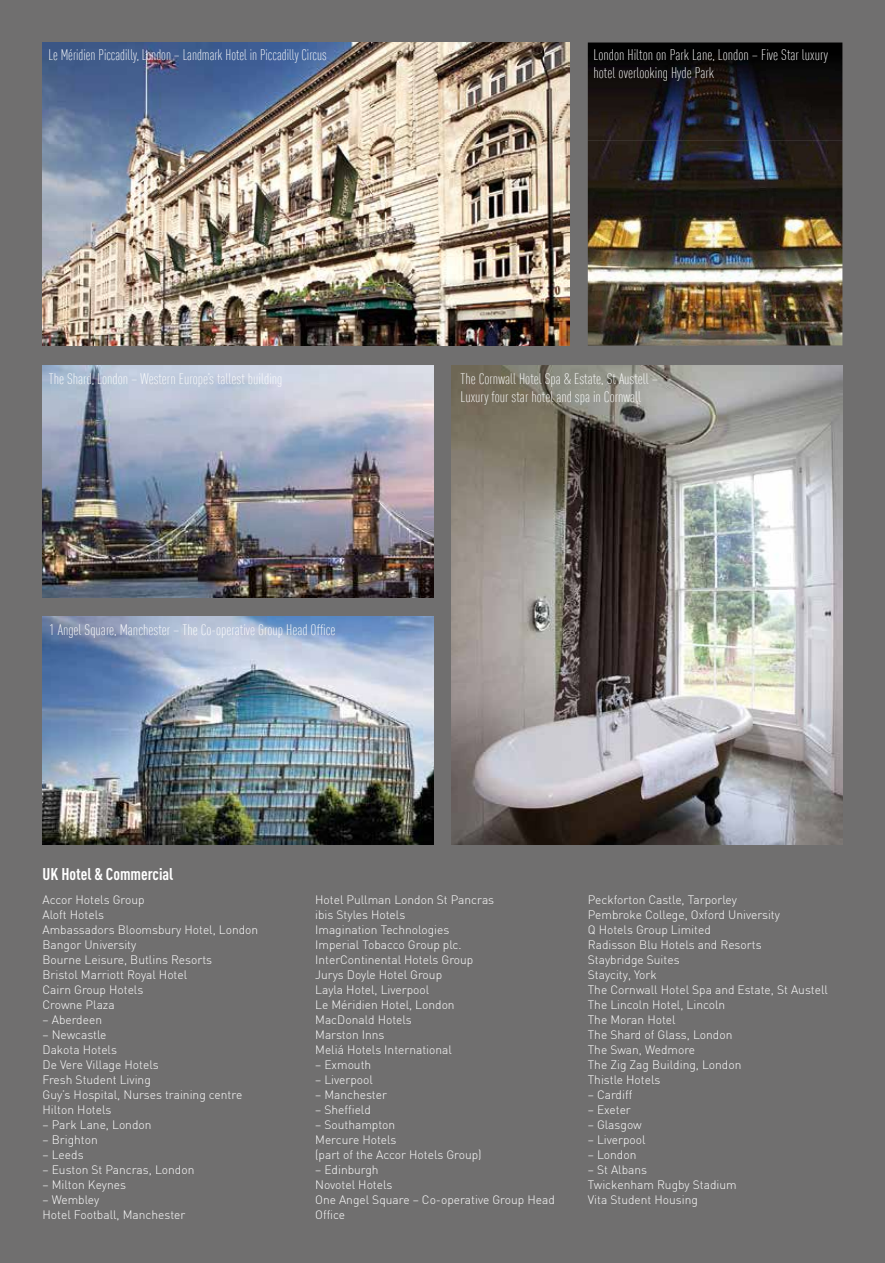
<style>
.page{position:relative;width:885px;height:1263px;background:#fff}
.page>*{position:absolute;margin:0;border:0;box-sizing:border-box;transform-origin:0 0}
.t1{font:700 16.8px "DIN Cond";color:#fff}
.t2{font:300 condensed 15px/18px "DIN Offc";color:#fff}
.t3{font:300 condensed 15px "DIN Offc";color:#fff;scale:.94 1}
.t4{font:300 12px/15px "DIN";color:#fff}
</style>
<div class="page">
<div style="left:0;top:0;width:884px;height:1263px;background:#706f6f"></div>
<img style="left:43px;top:366px;width:390px;height:231px">
<img style="left:43px;top:43px;width:526px;height:302px">
<img style="left:587px;top:140px;width:255px;height:205px">
<img style="left:451px;top:366px;width:391px;height:478px">
<img style="left:43px;top:617px;width:390px;height:227px">
<img style="left:587px;top:43px;width:255px;height:97px">
<p class="t3" style="left:49px;top:46px;width:297px">Le Méridien Piccadilly, London – Landmark Hotel in Piccadilly Circus</p>
<p class="t2" style="left:593px;top:46px;width:236px">London Hilton on Park Lane, London – Five Star luxury hotel overlooking Hyde Park</p>
<p class="t2" style="left:49px;top:369px;width:235px">The Shard, London – Western Europe’s tallest building</p>
<p class="t2" style="left:460px;top:369px;width:199px">The Cornwall Hotel Spa &amp; Estate, St Austell –<br>Luxury four star hotel and spa in Cornwall</p>
<p class="t2" style="left:50px;top:620px;width:287px">1 Angel Square, Manchester – The Co-operative Group Head Office</p>
<h1 class="t1" style="left:43px;top:863px;width:132px">UK Hotel &amp; Commercial</h1>
<p class="t4" style="left:43px;top:892px;width:217px">Accor Hotels Group<br>Aloft Hotels<br>Ambassadors Bloomsbury Hotel, London<br>Bangor University<br>Bourne Leisure, Butlins Resorts<br>Bristol Marriott Royal Hotel<br>Cairn Group Hotels<br>Crowne Plaza</p>
<p class="t4" style="left:43px;top:1012px;width:61px">– Aberdeen</p>
<p class="t4" style="left:43px;top:1027px;width:201px">– Newcastle<br>Dakota Hotels<br>De Vere Village Hotels<br>Fresh Student Living<br>Guy’s Hospital, Nurses training centre<br>Hilton Hotels</p>
<p class="t4" style="left:43px;top:1117px;width:110px">– Park Lane, London</p>
<p class="t4" style="left:43px;top:1132px;width:57px">– Brighton</p>
<p class="t4" style="left:43px;top:1147px;width:43px">– Leeds</p>
<p class="t4" style="left:43px;top:1162px;width:153px">– Euston St Pancras, London</p>
<p class="t4" style="left:43px;top:1177px;width:85px">– Milton Keynes</p>
<p class="t4" style="left:43px;top:1192px;width:144px">– Wembley<br>Hotel Football, Manchester</p>
<p class="t4" style="left:315px;top:892px;width:180px">Hotel Pullman London St Pancras ibis Styles Hotels<br>Imagination Technologies<br>Imperial Tobacco Group plc.<br>InterContinental Hotels Group<br>Jurys Doyle Hotel Group<br>Layla Hotel, Liverpool<br>Le Méridien Hotel, London<br>MacDonald Hotels<br>Marston Inns<br>Meliá Hotels International</p>
<p class="t4" style="left:315px;top:1057px;width:58px">– Exmouth</p>
<p class="t4" style="left:315px;top:1072px;width:59px">– Liverpool</p>
<p class="t4" style="left:315px;top:1087px;width:73px">– Manchester</p>
<p class="t4" style="left:315px;top:1102px;width:57px">– Sheffield</p>
<p class="t4" style="left:315px;top:1117px;width:168px">– Southampton<br>Mercure Hotels<br>(part of the Accor Hotels Group)</p>
<p class="t4" style="left:315px;top:1162px;width:241px">– Edinburgh<br>Novotel Hotels<br>One Angel Square – Co-operative Group Head<br>Office</p>
<p class="t4" style="left:587px;top:892px;width:241px">Peckforton Castle, Tarporley<br>Pembroke College, Oxford University<br>Q Hotels Group Limited<br>Radisson Blu Hotels and Resorts<br>Staybridge Suites<br>Staycity, York<br>The Cornwall Hotel Spa and Estate, St Austell<br>The Lincoln Hotel, Lincoln<br>The Moran Hotel<br>The Shard of Glass, London<br>The Swan, Wedmore<br>The Zig Zag Building, London<br>Thistle Hotels</p>
<p class="t4" style="left:587px;top:1087px;width:46px">– Cardiff</p>
<p class="t4" style="left:587px;top:1102px;width:45px">– Exeter</p>
<p class="t4" style="left:587px;top:1117px;width:55px">– Glasgow</p>
<p class="t4" style="left:587px;top:1132px;width:59px">– Liverpool</p>
<p class="t4" style="left:587px;top:1147px;width:50px">– London</p>
<p class="t4" style="left:587px;top:1162px;width:150px">– St Albans<br>Twickenham Rugby Stadium<br>Vita Student Housing</p>
</div>
